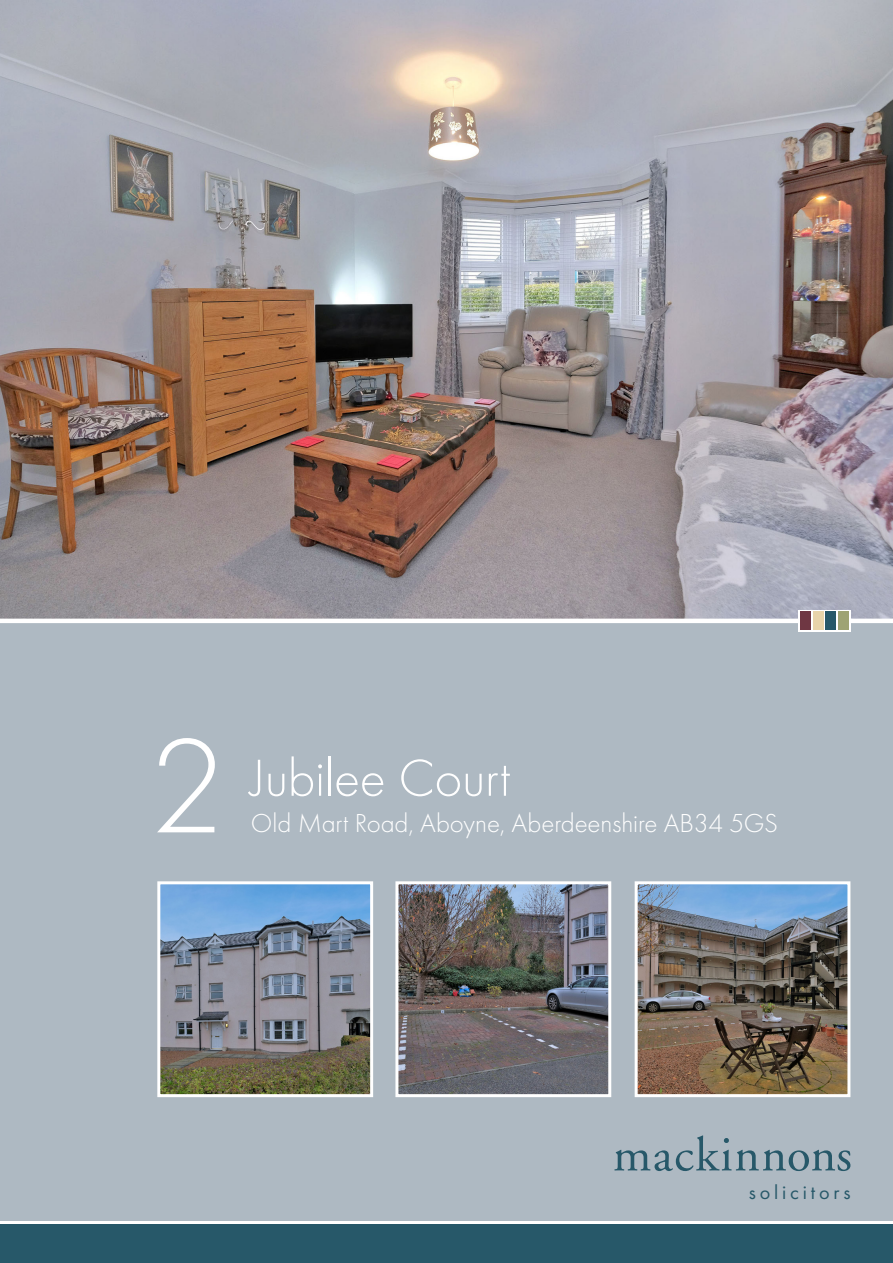
<style>
.page{position:relative;width:893px;height:1263px;background:#fff}
.page>*{position:absolute;margin:0;border:0;box-sizing:border-box;transform-origin:0 0}
.House_Number{font:300 139.5px "Futura PT";color:#fff}
.Address_1{font:300 54px "Futura PT";letter-spacing:-.01em;color:#fff}
.Address_2{font:300 27px "Futura PT";letter-spacing:-.005em;color:#fff}
.t1{font:20.25px "Futura PT";letter-spacing:.19em;color:#275869}
</style>
<div class="page">
<div style="left:0;top:1225px;width:893px;height:38px;background:#275869"></div>
<div style="left:0;top:621px;width:893px;height:599px;background:#aeb9c2"></div>
<svg style="left:614px;top:1135px;width:236px;height:36px"></svg>
<img style="left:161px;top:885px;width:208px;height:208px">
<div style="left:157px;top:881px;width:216px;height:216px;border:3px solid #fff"></div>
<img style="left:399px;top:885px;width:208px;height:208px">
<div style="left:395px;top:881px;width:216px;height:216px;border:3px solid #fff"></div>
<img style="left:639px;top:885px;width:207px;height:208px">
<div style="left:635px;top:881px;width:215px;height:216px;border:3px solid #fff"></div>
<img style="left:0;top:0;width:893px;height:619px">
<hr style="left:0;top:619px;width:893px;height:4px;background:#fff">
<svg style="left:798px;top:610px;width:52px;height:21px"></svg>
<div style="left:838px;top:612px;width:11px;height:18px;background:#9ea374"></div>
<div style="left:825px;top:612px;width:11px;height:18px;background:#275869"></div>
<div style="left:813px;top:612px;width:10px;height:18px;background:#e8d4aa"></div>
<div style="left:800px;top:612px;width:11px;height:18px;background:#6f3743"></div>
<p class="House_Number" style="left:149px;top:707px;width:78px">2</p>
<p class="Address_1" style="left:251px;top:747px;width:261px">Jubilee Court</p>
<p class="Address_2" style="left:251px;top:808px;width:528px">Old Mart Road, Aboyne, Aberdeenshire AB34 5GS</p>
<p class="t1" style="left:749px;top:1180px;width:103px">solicitors</p>
</div>
